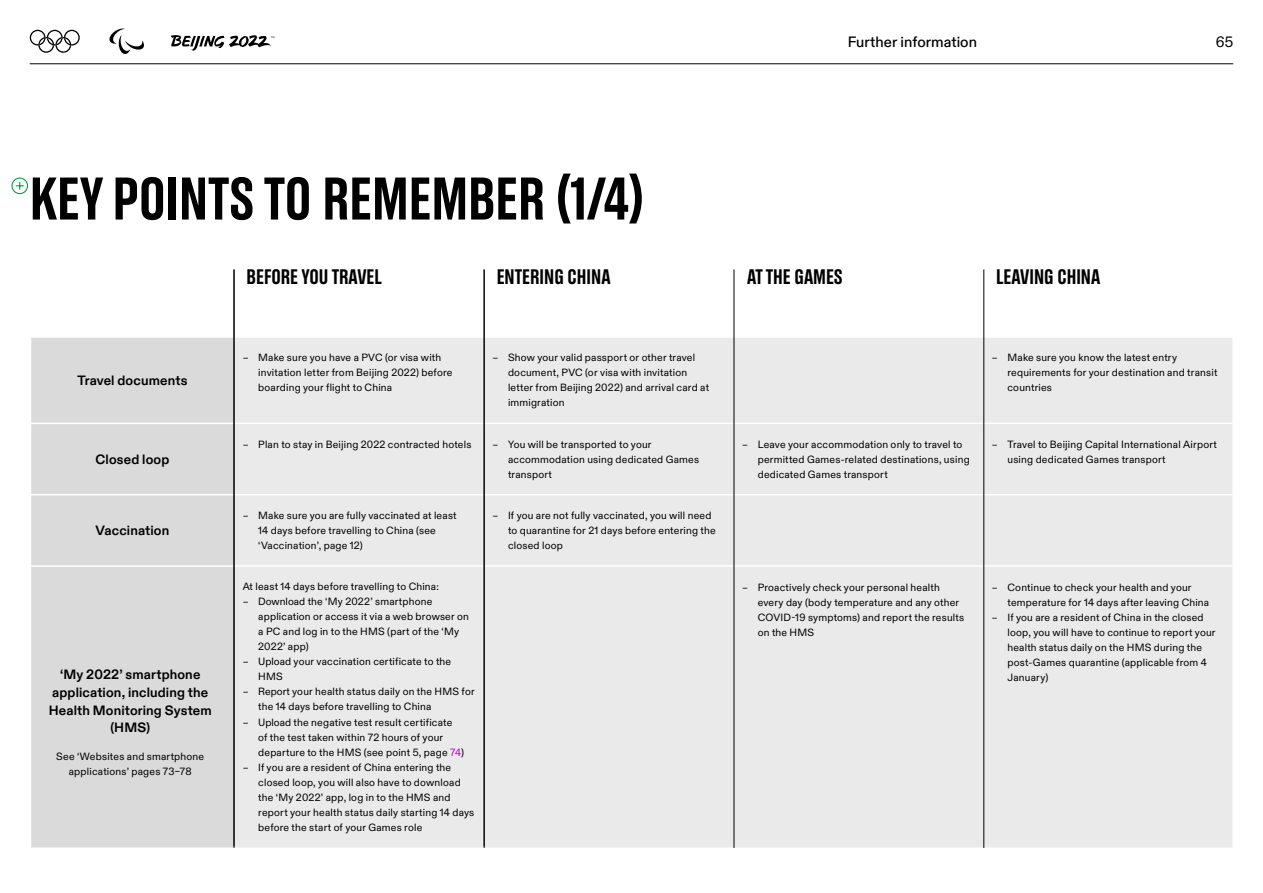
<style>
.page{position:relative;width:1263px;height:893px;background:#fff}
.page>*{position:absolute;margin:0;border:0;box-sizing:border-box;transform-origin:0 0}
.t1{font:60px "Olympic Headline";color:#000}
.t2{font:21px "Olympic Headline";color:#000}
.t3{font:500 15px "Olympic Sans";color:#000}
.t4{font:15px "Olympic Sans";color:#000}
.t5{font:700 13.5px/18px "Olympic Sans";letter-spacing:.01em;color:#000;text-align:center}
.t6{font:10.5px/15px "Olympic Sans";letter-spacing:.02em;color:#000}
.s1{color:#c000e4}
</style>
<div class="page">
<hr style="left:30px;top:64px;width:1203px;height:1px;background:#000">
<svg style="left:30px;top:30px;width:50px;height:23px"></svg>
<svg style="left:109px;top:28px;width:35px;height:26px"></svg>
<svg style="left:171px;top:35px;width:103px;height:16px"></svg>
<div style="left:31px;top:338px;width:203px;height:509px;background:#dadadb"></div>
<div style="left:235px;top:338px;width:997px;height:509px;background:#eaeaeb"></div>
<hr style="left:30px;top:423px;width:204px;height:1px;background:#fff">
<hr style="left:234px;top:423px;width:250px;height:1px;background:#fff">
<hr style="left:484px;top:423px;width:250px;height:1px;background:#fff">
<hr style="left:734px;top:423px;width:249px;height:1px;background:#fff">
<hr style="left:983px;top:423px;width:251px;height:1px;background:#fff">
<hr style="left:30px;top:494px;width:204px;height:1px;background:#fff">
<hr style="left:234px;top:494px;width:250px;height:1px;background:#fff">
<hr style="left:484px;top:494px;width:250px;height:1px;background:#fff">
<hr style="left:734px;top:494px;width:249px;height:1px;background:#fff">
<hr style="left:983px;top:494px;width:251px;height:1px;background:#fff">
<hr style="left:30px;top:565px;width:204px;height:2px;background:#fff">
<hr style="left:234px;top:565px;width:250px;height:2px;background:#fff">
<hr style="left:484px;top:565px;width:250px;height:2px;background:#fff">
<hr style="left:734px;top:565px;width:249px;height:2px;background:#fff">
<hr style="left:983px;top:565px;width:251px;height:2px;background:#fff">
<hr style="left:234px;top:269px;width:1px;height:579px;background:#000">
<hr style="left:484px;top:269px;width:1px;height:579px;background:#000">
<hr style="left:734px;top:269px;width:1px;height:579px;background:#000">
<hr style="left:983px;top:269px;width:1px;height:579px;background:#000">
<svg style="left:11px;top:177px;width:18px;height:18px"></svg>
<h1 class="t1" style="left:30px;top:166px;width:616px">KEY POINTS TO REMEMBER (1/4)</h1>
<h3 class="t3" style="left:848px;top:30px;width:131px">Further information</h3>
<h2 class="t2" style="left:247px;top:265px;width:137px">BEFORE YOU TRAVEL</h2>
<h2 class="t2" style="left:497px;top:265px;width:115px">ENTERING CHINA</h2>
<h2 class="t2" style="left:747px;top:265px;width:97px">AT THE GAMES</h2>
<h2 class="t2" style="left:996px;top:265px;width:106px">LEAVING CHINA</h2>
<h3 class="t4" style="left:1216px;top:30px;width:19px">65</h3>
<p class="t5" style="left:77px;top:370px;width:112px">Travel documents</p>
<p class="t5" style="left:95px;top:449px;width:75px">Closed loop</p>
<p class="t5" style="left:95px;top:521px;width:75px">Vaccination</p>
<p class="t5" style="left:49px;top:664px;width:164px">‘My 2022’ smartphone application, including the<br>Health Monitoring System (HMS)</p>
<p class="t6" style="left:56px;top:748px;width:149px;text-align:center">See ‘Websites and smartphone applications’ pages 73–78</p>
<p class="t6" style="left:258px;top:349px;width:196px;text-indent:-16px">– Make sure you have a PVC (or visa with invitation letter from Beijing 2022) before boarding your flight to China</p>
<p class="t6" style="left:508px;top:349px;width:203px;text-indent:-16px">– Show your valid passport or other travel document, PVC (or visa with invitation letter from Beijing 2022) and arrival card at immigration</p>
<p class="t6" style="left:1007px;top:349px;width:211px;text-indent:-16px">– Make sure you know the latest entry requirements for your destination and transit countries</p>
<p class="t6" style="left:243px;top:436px;width:230px">– Plan to stay in Beijing 2022 contracted hotels</p>
<p class="t6" style="left:508px;top:436px;width:193px;text-indent:-16px">– You will be transported to your accommodation using dedicated Games transport</p>
<p class="t6" style="left:758px;top:436px;width:213px;text-indent:-16px">– Leave your accommodation only to travel to permitted Games-related destinations, using dedicated Games transport</p>
<p class="t6" style="left:1007px;top:436px;width:211px;text-indent:-16px">– Travel to Beijing Capital International Airport using dedicated Games transport</p>
<p class="t6" style="left:258px;top:507px;width:200px;text-indent:-16px">– Make sure you are fully vaccinated at least<br>14 days before travelling to China (see ‘Vaccination’, page 12)</p>
<p class="t6" style="left:508px;top:507px;width:209px;text-indent:-16px">– If you are not fully vaccinated, you will need to quarantine for 21 days before entering the closed loop</p>
<p class="t6" style="left:243px;top:579px;width:198px">At least 14 days before travelling to China:</p>
<p class="t6" style="left:258px;top:594px;width:212px;text-indent:-16px">– Download the ‘My 2022’ smartphone application or access it via a web browser on a PC and log in to the HMS (part of the ‘My<br>2022’ app)</p>
<p class="t6" style="left:258px;top:654px;width:194px;text-indent:-16px">– Upload your vaccination certificate to the<br>HMS</p>
<p class="t6" style="left:258px;top:684px;width:218px;text-indent:-16px">– Report your health status daily on the HMS for the 14 days before travelling to China</p>
<p class="t6" style="left:258px;top:714px;width:207px;text-indent:-16px">– Upload the negative test result certificate of the test taken within 72 hours of your departure to the HMS (see point 5, page <span class="s1">74</span>)</p>
<p class="t6" style="left:258px;top:759px;width:218px;text-indent:-16px">– If you are a resident of China entering the closed loop, you will also have to download the ‘My 2022’ app, log in to the HMS and report your health status daily starting 14 days before the start of your Games role</p>
<p class="t6" style="left:758px;top:579px;width:208px;text-indent:-16px">– Proactively check your personal health every day (body temperature and any other COVID-19 symptoms) and report the results on the HMS</p>
<p class="t6" style="left:1007px;top:579px;width:203px;text-indent:-16px">– Continue to check your health and your temperature for 14 days after leaving China</p>
<p class="t6" style="left:1007px;top:609px;width:210px;text-indent:-16px">– If you are a resident of China in the closed loop, you will have to continue to report your health status daily on the HMS during the post-Games quarantine (applicable from 4<br>January)</p>
</div>
